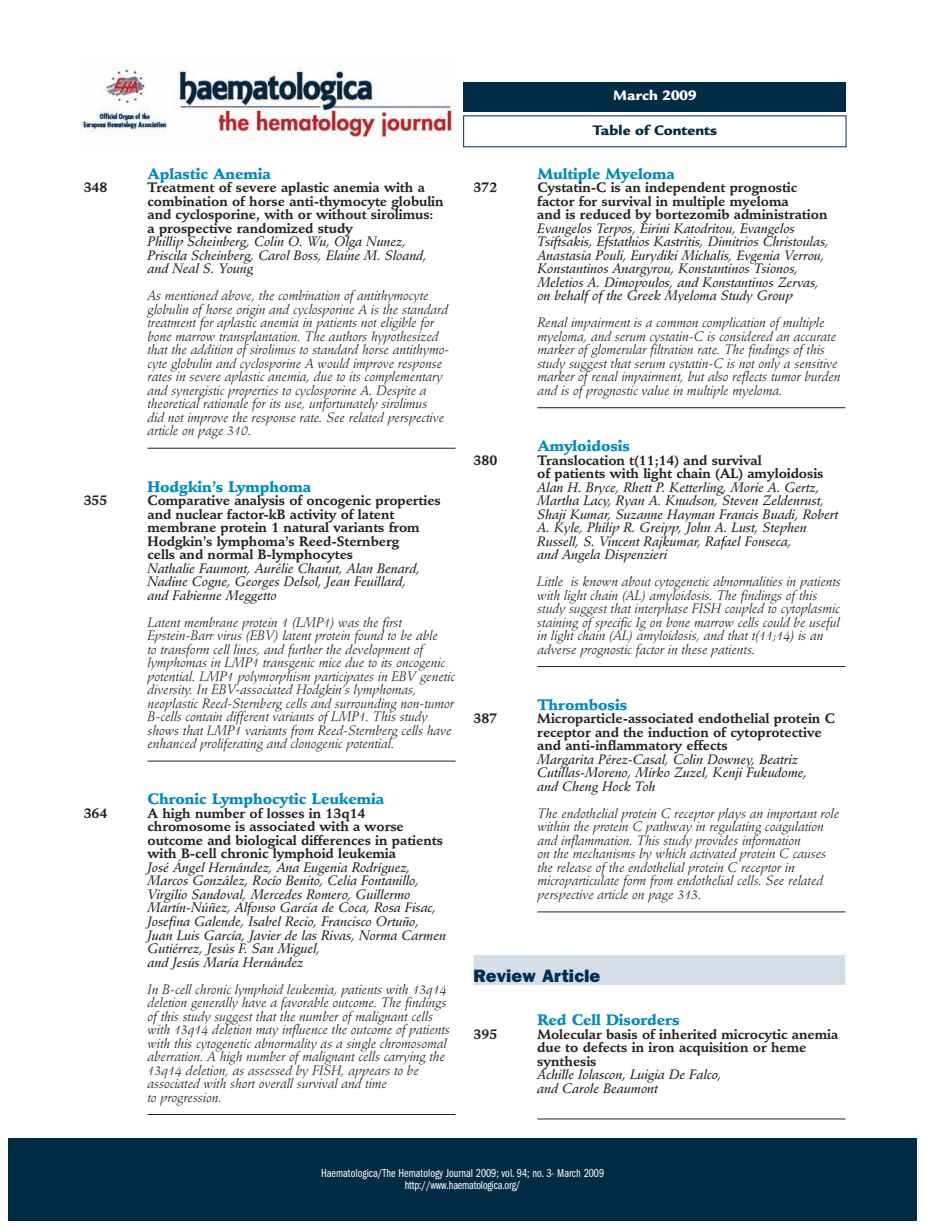
<style>
.page{position:relative;width:927px;height:1225px;background:#fff}
.page>*{position:absolute;margin:0;border:0;box-sizing:border-box;transform-origin:0 0}
.t1{font:800 18px "Franklin Gothic";color:#002d53}
.t2{font:900 15px "Stempel Schneidler";letter-spacing:-.005em;color:#008bc0}
.t3{font:900 15px "Legacy Sans";color:#002b44}
.t4{font:900 15px "Legacy Sans";color:#fff}
.t5{font:italic 13.5px/13.5px "Stempel Schneidler";letter-spacing:-.005em;color:#231f20}
.t6{font:italic 13.5px/13.5px "Stempel Schneidler Med";letter-spacing:-.005em;color:#231f20}
.t7{font:700 13.5px/13.5px "Stempel Schneidler";letter-spacing:-.005em;color:#231f20}
.t8{font:12px/12px "Franklin Gothic Book Cmpr";color:#fff;text-align:center}
</style>
<div class="page">
<hr style="left:147px;top:448px;width:309px;height:1px;background:#231f20">
<hr style="left:147px;top:761px;width:309px;height:1px;background:#231f20">
<hr style="left:147px;top:1114px;width:309px;height:1px;background:#231f20">
<hr style="left:537px;top:407px;width:308px;height:1px;background:#231f20">
<hr style="left:537px;top:666px;width:308px;height:1px;background:#231f20">
<hr style="left:537px;top:911px;width:308px;height:1px;background:#231f20">
<div style="left:474px;top:955px;width:371px;height:30px;background:#d4dde8"></div>
<hr style="left:537px;top:1118px;width:308px;height:1px;background:#231f20">
<img style="left:81px;top:68px;width:374px;height:70px">
<div style="left:8px;top:1138px;width:909px;height:82px;background:#002b44"></div>
<div style="left:463px;top:82px;width:383px;height:30px;background:#002b44"></div>
<p class="t4" style="left:613px;top:90px;width:85px">March 2009</p>
<p class="t2" style="left:147px;top:167px;width:125px">Aplastic Anemia</p>
<p class="t7" style="left:84px;top:182px;width:25px">348</p>
<p class="t7" style="left:147px;top:182px;width:298px">Treatment of severe aplastic anemia with a combination of horse anti-thymocyte globulin and cyclosporine, with or without sirolimus: a prospective randomized study</p>
<p class="t6" style="left:147px;top:236px;width:281px">Phillip Scheinberg, Colin O. Wu, Olga Nunez,<br>Priscila Scheinberg, Carol Boss, Elaine M. Sloand, and Neal S. Young</p>
<p class="t5" style="left:147px;top:290px;width:303px">As mentioned above, the combination of antithymocyte globulin of horse origin and cyclosporine A is the standard treatment for aplastic anemia in patients not eligible for bone marrow transplantation. The authors hypothesized that the addition of sirolimus to standard horse antithymo&shy;cyte globulin and cyclosporine A would improve response rates in severe aplastic anemia, due to its complementary and synergistic properties to cyclosporine A. Despite a theoretical rationale for its use, unfortunately sirolimus<br>did not improve the response rate. See related perspective article on page 310.</p>
<p class="t2" style="left:147px;top:480px;width:165px">Hodgkin’s Lymphoma</p>
<p class="t7" style="left:84px;top:495px;width:25px">355</p>
<p class="t7" style="left:147px;top:495px;width:295px">Comparative analysis of oncogenic properties and nuclear factor-kB activity of latent membrane protein 1 natural variants from Hodgkin’s lymphoma’s Reed-Sternberg<br>cells and normal B-lymphocytes</p>
<p class="t6" style="left:147px;top:562px;width:274px">Nathalie Faumont, Aurélie Chanut, Alan Benard,<br>Nadine Cogne, Georges Delsol, Jean Feuillard, and Fabienne Meggetto</p>
<p class="t5" style="left:147px;top:616px;width:309px">Latent membrane protein 1 (LMP1) was the first Epstein-Barr virus (EBV) latent protein found to be able<br>to transform cell lines, and further the development of lymphomas in LMP1 transgenic mice due to its oncogenic potential. LMP1 polymorphism participates in EBV genetic diversity. In EBV-associated Hodgkin’s lymphomas, neoplastic Reed-Sternberg cells and surrounding non-tumor B-cells contain different variants of LMP1. This study shows that LMP1 variants from Reed-Sternberg cells have enhanced proliferating and clonogenic potential.</p>
<p class="t2" style="left:147px;top:793px;width:238px">Chronic Lymphocytic Leukemia</p>
<p class="t7" style="left:84px;top:808px;width:25px">364</p>
<p class="t7" style="left:147px;top:808px;width:297px">A high number of losses in 13q14 chromosome is associated with a worse outcome and biological differences in patients with B-cell chronic lymphoid leukemia</p>
<p class="t6" style="left:147px;top:862px;width:300px">José Ángel Hernández, Ana Eugenia Rodríguez, Marcos González, Rocío Benito, Celia Fontanillo, Virgilio Sandoval, Mercedes Romero, Guillermo Martín-Núñez, Alfonso García de Coca, Rosa Fisac, Josefina Galende, Isabel Recio, Francisco Ortuño, Juan Luis García, Javier de las Rivas, Norma Carmen Gutiérrez, Jesús F. San Miguel,<br>and Jesús María Hernández</p>
<p class="t5" style="left:147px;top:983px;width:304px">In B-cell chronic lymphoid leukemia, patients with 13q14 deletion generally have a favorable outcome. The findings of this study suggest that the number of malignant cells with 13q14 deletion may influence the outcome of patients with this cytogenetic abnormality as a single chromosomal aberration. A high number of malignant cells carrying the 13q14 deletion, as assessed by FISH, appears to be associated with short overall survival and time<br>to progression.</p>
<p class="t3" style="left:593px;top:124px;width:126px">Table of Contents</p>
<p class="t2" style="left:537px;top:167px;width:139px">Multiple Myeloma</p>
<p class="t7" style="left:474px;top:182px;width:25px">372</p>
<p class="t7" style="left:537px;top:182px;width:292px">Cystatin-C is an independent prognostic factor for survival in multiple myeloma<br>and is reduced by bortezomib administration</p>
<p class="t6" style="left:537px;top:223px;width:293px">Evangelos Terpos, Eirini Katodritou, Evangelos Tsiftsakis, Efstathios Kastritis, Dimitrios Christoulas, Anastasia Pouli, Eurydiki Michalis, Evgenia Verrou, Konstantinos Anargyrou, Konstantinos Tsionos, Meletios A. Dimopoulos, and Konstantinos Zervas, on behalf of the Greek Myeloma Study Group</p>
<p class="t5" style="left:537px;top:317px;width:305px">Renal impairment is a common complication of multiple myeloma, and serum cystatin-C is considered an accurate marker of glomerular filtration rate. The findings of this study suggest that serum cystatin-C is not only a sensitive marker of renal impairment, but also reflects tumor burden and is of prognostic value in multiple myeloma.</p>
<p class="t2" style="left:537px;top:440px;width:94px">Amyloidosis</p>
<p class="t7" style="left:474px;top:454px;width:25px">380</p>
<p class="t7" style="left:537px;top:454px;width:288px">Translocation t(11;14) and survival<br>of patients with light chain (AL) amyloidosis</p>
<p class="t6" style="left:537px;top:481px;width:302px">Alan H. Bryce, Rhett P. Ketterling, Morie A. Gertz, Martha Lacy, Ryan A. Knudson, Steven Zeldenrust, Shaji Kumar, Suzanne Hayman Francis Buadi, Robert A. Kyle, Philip R. Greipp, John A. Lust, Stephen Russell, S. Vincent Rajkumar, Rafael Fonseca,<br>and Angela Dispenzieri</p>
<p class="t5" style="left:537px;top:576px;width:305px">Little is known about cytogenetic abnormalities in patients with light chain (AL) amyloidosis. The findings of this study suggest that interphase FISH coupled to cytoplasmic staining of specific Ig on bone marrow cells could be useful in light chain (AL) amyloidosis, and that t(11;14) is an adverse prognostic factor in these patients.</p>
<p class="t2" style="left:537px;top:698px;width:91px">Thrombosis</p>
<p class="t7" style="left:474px;top:713px;width:25px">387</p>
<p class="t7" style="left:537px;top:713px;width:299px">Microparticle-associated endothelial protein C receptor and the induction of cytoprotective and anti-inflammatory effects</p>
<p class="t6" style="left:537px;top:754px;width:272px">Margarita Pérez-Casal, Colin Downey, Beatriz<br>Cutillas-Moreno, Mirko Zuzel, Kenji Fukudome, and Cheng Hock Toh</p>
<p class="t5" style="left:537px;top:808px;width:303px">The endothelial protein C receptor plays an important role within the protein C pathway in regulating coagulation and inflammation. This study provides information<br>on the mechanisms by which activated protein C causes the release of the endothelial protein C receptor in microparticulate form from endothelial cells. See related perspective article on page 313.</p>
<h1 class="t1" style="left:474px;top:969px;width:128px">Review Article</h1>
<p class="t2" style="left:537px;top:1013px;width:144px">Red Cell Disorders</p>
<p class="t7" style="left:474px;top:1028px;width:25px">395</p>
<p class="t7" style="left:537px;top:1028px;width:302px">Molecular basis of inherited microcytic anemia due to defects in iron acquisition or heme synthesis</p>
<p class="t6" style="left:537px;top:1069px;width:186px">Achille Iolascon, Luigia De Falco, and Carole Beaumont</p>
<p class="t8" style="left:321px;top:1167px;width:285px">Haematologica/The Hematology Journal 2009; vol. 94; no. 3- March 2009 http://www.haematologica.org/</p>
</div>
